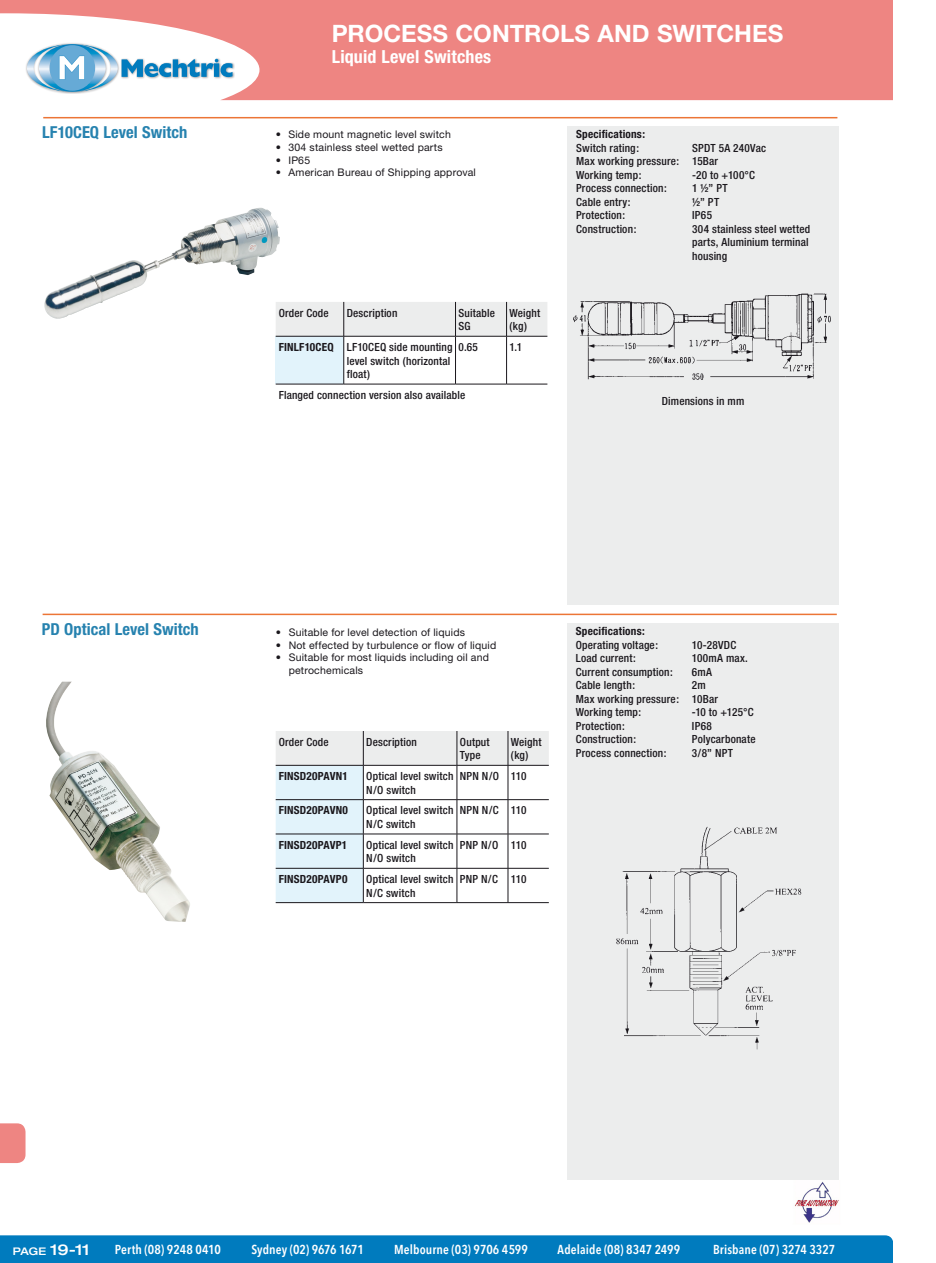
<style>
.page{position:relative;width:936px;height:1263px;background:#fff}
.page>*{position:absolute;margin:0;border:0;box-sizing:border-box;transform-origin:0 0}
.t1{font:700 24px "Helvetica Neue";color:#fff}
.t2{font:700 condensed 18px "Helvetica Neue";letter-spacing:.01em;color:#fff}
.t3{font:700 condensed 16.5px "Helvetica Neue";color:#2682af}
.t4{font:500 expanded 15px "Helvetica Neue";color:#fff}
.t5{font:600 condensed 12.9px "Avenir Next LT Pro";letter-spacing:.01em;color:#fff}
.t6{font:500 condensed 11.25px/13.5px "Helvetica Neue";letter-spacing:.015em;color:#1a171c}
.t7{font:700 condensed 11.25px "Helvetica Neue";letter-spacing:.02em;color:#1a171c}
.t8{font:10.5px/12.6px "Helvetica Neue";letter-spacing:.02em;color:#1a171c}
.s1{font-weight:700}
.s2{font-size:10.5px}
</style>
<div class="page">
<div style="left:0;top:1235px;width:893px;height:28px;background:#007bbe"></div>
<svg style="left:0;top:1123px;width:26px;height:40px"></svg>
<svg style="left:0;top:0;width:893px;height:100px;background:#ef928f"></svg>
<div style="left:25px;top:43px;width:210px;height:51px;background:#1a171c;opacity:.4"></div>
<svg style="left:27px;top:44px;width:205px;height:48px"></svg>
<hr style="left:43px;top:117px;width:794px;height:1px;background:#ec7536">
<img style="left:795px;top:1181px;width:44px;height:42px">
<div style="left:567px;top:126px;width:272px;height:479px;background:#eceded"></div>
<div style="left:567px;top:623px;width:271px;height:556px;background:#eceded"></div>
<hr style="left:43px;top:614px;width:793px;height:1px;background:#ec7536">
<div style="left:276px;top:302px;width:271px;height:34px;background:#eceded"></div>
<div style="left:276px;top:336px;width:68px;height:48px;background:#e2f3fb"></div>
<hr style="left:276px;top:336px;width:68px;height:1px;background:#1a171c">
<hr style="left:344px;top:336px;width:111px;height:1px;background:#1a171c">
<hr style="left:455px;top:336px;width:51px;height:1px;background:#1a171c">
<hr style="left:276px;top:384px;width:68px;height:1px;background:#1a171c">
<hr style="left:344px;top:384px;width:111px;height:1px;background:#1a171c">
<hr style="left:455px;top:384px;width:51px;height:1px;background:#1a171c">
<hr style="left:343px;top:336px;width:1px;height:48px;background:#1a171c">
<hr style="left:343px;top:302px;width:1px;height:34px;background:#1a171c">
<hr style="left:455px;top:302px;width:1px;height:34px;background:#1a171c">
<hr style="left:506px;top:302px;width:1px;height:34px;background:#1a171c">
<hr style="left:455px;top:336px;width:1px;height:48px;background:#1a171c">
<hr style="left:506px;top:336px;width:41px;height:1px;background:#1a171c">
<hr style="left:506px;top:336px;width:1px;height:48px;background:#1a171c">
<hr style="left:506px;top:384px;width:41px;height:1px;background:#1a171c">
<svg style="left:276px;top:731px;width:273px;height:171px"></svg>
<hr style="left:276px;top:765px;width:87px;height:1px;background:#1a171c">
<hr style="left:363px;top:765px;width:94px;height:1px;background:#1a171c">
<hr style="left:457px;top:765px;width:51px;height:1px;background:#1a171c">
<hr style="left:276px;top:799px;width:87px;height:1px;background:#1a171c">
<hr style="left:363px;top:799px;width:94px;height:1px;background:#1a171c">
<hr style="left:457px;top:799px;width:51px;height:1px;background:#1a171c">
<hr style="left:276px;top:834px;width:87px;height:1px;background:#1a171c">
<hr style="left:363px;top:834px;width:94px;height:1px;background:#1a171c">
<hr style="left:457px;top:834px;width:51px;height:1px;background:#1a171c">
<hr style="left:276px;top:868px;width:87px;height:1px;background:#1a171c">
<hr style="left:363px;top:868px;width:94px;height:1px;background:#1a171c">
<hr style="left:457px;top:868px;width:51px;height:1px;background:#1a171c">
<hr style="left:276px;top:902px;width:87px;height:1px;background:#1a171c">
<hr style="left:363px;top:902px;width:94px;height:1px;background:#1a171c">
<hr style="left:457px;top:902px;width:51px;height:1px;background:#1a171c">
<hr style="left:363px;top:765px;width:1px;height:34px;background:#1a171c">
<hr style="left:363px;top:800px;width:1px;height:34px;background:#1a171c">
<hr style="left:363px;top:834px;width:1px;height:34px;background:#1a171c">
<hr style="left:363px;top:868px;width:1px;height:34px;background:#1a171c">
<hr style="left:363px;top:731px;width:1px;height:34px;background:#1a171c">
<hr style="left:456px;top:731px;width:1px;height:34px;background:#1a171c">
<hr style="left:507px;top:731px;width:1px;height:34px;background:#1a171c">
<hr style="left:456px;top:765px;width:1px;height:34px;background:#1a171c">
<hr style="left:508px;top:765px;width:41px;height:1px;background:#1a171c">
<hr style="left:507px;top:765px;width:1px;height:34px;background:#1a171c">
<hr style="left:456px;top:800px;width:1px;height:34px;background:#1a171c">
<hr style="left:508px;top:799px;width:41px;height:1px;background:#1a171c">
<hr style="left:507px;top:800px;width:1px;height:34px;background:#1a171c">
<hr style="left:456px;top:834px;width:1px;height:34px;background:#1a171c">
<hr style="left:508px;top:834px;width:41px;height:1px;background:#1a171c">
<hr style="left:507px;top:834px;width:1px;height:34px;background:#1a171c">
<hr style="left:456px;top:868px;width:1px;height:34px;background:#1a171c">
<hr style="left:508px;top:868px;width:41px;height:1px;background:#1a171c">
<hr style="left:507px;top:868px;width:1px;height:34px;background:#1a171c">
<hr style="left:508px;top:902px;width:41px;height:1px;background:#1a171c">
<img style="left:44px;top:208px;width:236px;height:111px">
<img style="left:573px;top:293px;width:258px;height:87px">
<img style="left:616px;top:826px;width:186px;height:224px">
<img style="left:46px;top:682px;width:144px;height:240px">
<h3 class="t3" style="left:42px;top:122px;width:147px">LF10CEQ Level Switch</h3>
<h1 class="t1" style="left:332px;top:18px;width:453px">PROCESS CONTROLS AND SWITCHES</h1>
<h2 class="t2" style="left:332px;top:46px;width:161px">Liquid Level Switches</h2>
<p class="t8" style="left:276px;top:128px;width:177px">• Side mount magnetic level switch</p>
<p class="t8" style="left:276px;top:141px;width:168px">• 304 stainless steel wetted parts</p>
<p class="t8" style="left:276px;top:153px;width:36px">• IP65</p>
<p class="t8" style="left:276px;top:166px;width:202px">• American Bureau of Shipping approval</p>
<p class="t6" style="left:279px;top:306px;width:52px">Order Code</p>
<p class="t6" style="left:347px;top:306px;width:52px">Description</p>
<p class="t6" style="left:458px;top:306px;width:38px">Suitable<br>SG</p>
<p class="t6" style="left:509px;top:306px;width:32px">Weight (kg)</p>
<p class="t6" style="left:347px;top:340px;width:107px;text-indent:-68px"><span class="s1">FINLF10CEQ</span> LF10CEQ side mounting level switch (horizontal float)</p>
<p class="t6" style="left:458px;top:340px;width:21px">0.65</p>
<p class="t6" style="left:509px;top:340px;width:14px">1.1</p>
<p class="t6" style="left:279px;top:388px;width:188px">Flanged connection version also available</p>
<p class="t7" style="left:576px;top:128px;width:71px">Specifications:</p>
<p class="t6" style="left:576px;top:141px;width:64px">Switch rating:</p>
<p class="t6" style="left:576px;top:141px;width:191px;text-indent:116px">SPDT 5A 240Vac<br>Max working pressure: 15Bar<br>Working temp:</p>
<p class="t6" style="left:692px;top:168px;width:64px">-20 to +100°C</p>
<p class="t6" style="left:576px;top:182px;width:92px">Process connection:</p>
<p class="t6" style="left:692px;top:182px;width:37px">1 ½” PT</p>
<p class="t6" style="left:576px;top:195px;width:56px">Cable entry:</p>
<p class="t6" style="left:692px;top:195px;width:29px">½” PT</p>
<p class="t6" style="left:576px;top:209px;width:51px">Protection:</p>
<p class="t6" style="left:692px;top:209px;width:21px">IP65</p>
<p class="t6" style="left:576px;top:222px;width:62px">Construction:</p>
<p class="t6" style="left:692px;top:222px;width:120px">304 stainless steel wetted parts, Aluminium terminal housing</p>
<p class="t6" style="left:661px;top:394px;width:84px">Dimensions in mm</p>
<h3 class="t3" style="left:42px;top:619px;width:158px">PD Optical Level Switch</h3>
<p class="t8" style="left:276px;top:626px;width:190px">• Suitable for level detection of liquids</p>
<p class="t8" style="left:276px;top:639px;width:222px">• Not effected by turbulence or flow of liquid</p>
<p class="t8" style="left:289px;top:651px;width:202px;text-indent:-13px">• Suitable for most liquids including oil and petrochemicals</p>
<p class="t6" style="left:279px;top:735px;width:52px">Order Code</p>
<p class="t6" style="left:366px;top:735px;width:52px">Description</p>
<p class="t6" style="left:460px;top:735px;width:31px">Output<br>Type</p>
<p class="t6" style="left:511px;top:735px;width:32px">Weight (kg)</p>
<p class="t7" style="left:279px;top:769px;width:71px">FINSD20PAVN1</p>
<p class="t6" style="left:366px;top:769px;width:89px">Optical level switch<br>N/O switch</p>
<p class="t6" style="left:460px;top:769px;width:68px">NPN N/O 110</p>
<p class="t7" style="left:279px;top:803px;width:71px">FINSD20PAVN0</p>
<p class="t6" style="left:366px;top:803px;width:89px">Optical level switch<br>N/C switch</p>
<p class="t6" style="left:460px;top:803px;width:68px">NPN N/C 110</p>
<p class="t7" style="left:279px;top:838px;width:70px">FINSD20PAVP1</p>
<p class="t6" style="left:366px;top:838px;width:89px">Optical level switch<br>N/O switch</p>
<p class="t6" style="left:460px;top:838px;width:68px">PNP N/O 110</p>
<p class="t7" style="left:279px;top:872px;width:70px">FINSD20PAVP0</p>
<p class="t6" style="left:366px;top:872px;width:89px">Optical level switch<br>N/C switch</p>
<p class="t6" style="left:460px;top:872px;width:68px">PNP N/C 110</p>
<p class="t7" style="left:576px;top:624px;width:71px">Specifications:</p>
<p class="t6" style="left:576px;top:638px;width:84px">Operating voltage:</p>
<p class="t6" style="left:692px;top:638px;width:46px">10-28VDC</p>
<p class="t6" style="left:576px;top:651px;width:62px">Load current:</p>
<p class="t6" style="left:692px;top:651px;width:57px">100mA max.</p>
<p class="t6" style="left:576px;top:665px;width:99px">Current consumption:</p>
<p class="t6" style="left:692px;top:665px;width:22px">6mA</p>
<p class="t6" style="left:576px;top:678px;width:61px">Cable length:</p>
<p class="t6" style="left:576px;top:678px;width:144px;text-indent:116px">2m<br>Max working pressure: 10Bar<br>Working temp:</p>
<p class="t6" style="left:692px;top:705px;width:63px">-10 to +125°C</p>
<p class="t6" style="left:576px;top:719px;width:51px">Protection:</p>
<p class="t6" style="left:692px;top:719px;width:21px">IP68</p>
<p class="t6" style="left:576px;top:732px;width:62px">Construction:</p>
<p class="t6" style="left:692px;top:732px;width:65px">Polycarbonate</p>
<p class="t6" style="left:576px;top:746px;width:92px">Process connection:</p>
<p class="t6" style="left:692px;top:746px;width:43px">3/8” NPT</p>
<h3 class="t4" style="left:13px;top:1240px;width:78px"><span class="s2">PAGE</span> 19-11</h3>
<p class="t5" style="left:115px;top:1242px;width:107px">Perth (08) 9248 0410</p>
<p class="t5" style="left:251px;top:1242px;width:114px">Sydney (02) 9676 1671</p>
<p class="t5" style="left:394px;top:1242px;width:135px">Melbourne (03) 9706 4599</p>
<p class="t5" style="left:557px;top:1242px;width:124px">Adelaide (08) 8347 2499</p>
<p class="t5" style="left:713px;top:1242px;width:124px">Brisbane (07) 3274 3327</p>
</div>
